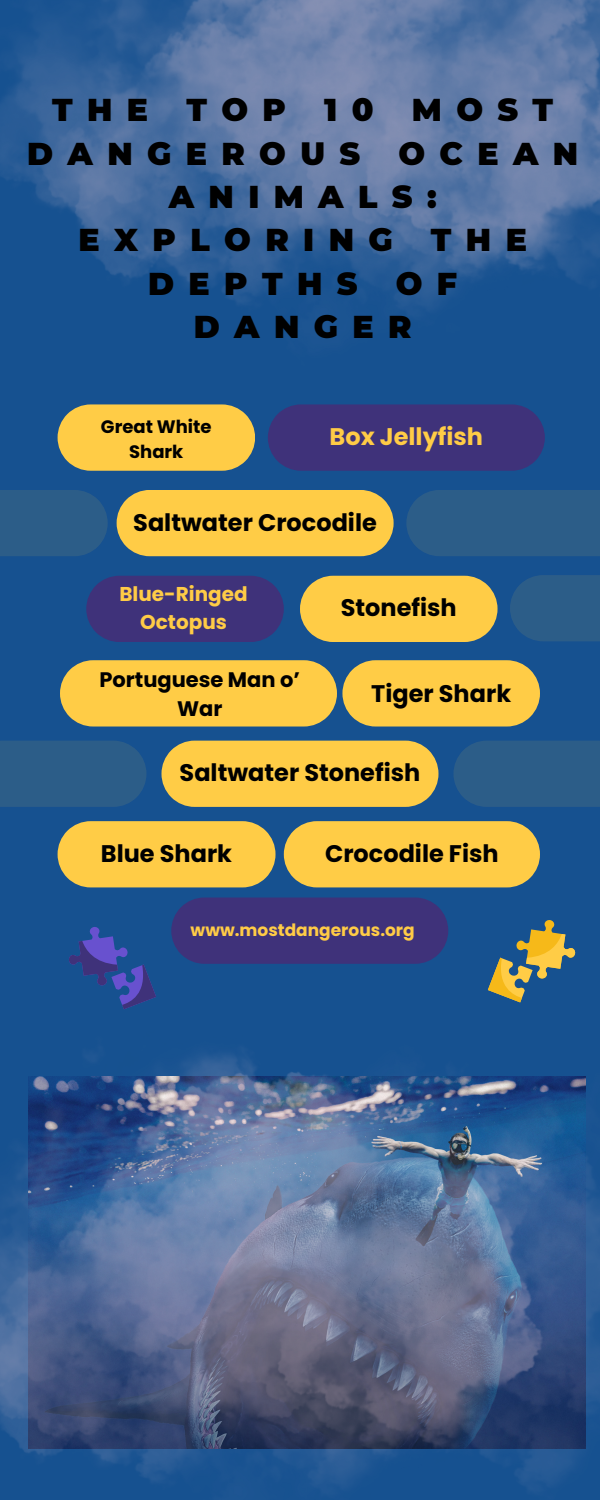
<style>
.page{position:relative;width:600px;height:1500px;background:#165190}
.page>*{position:absolute;margin:0;border:0;box-sizing:border-box;transform-origin:0 0}
.t1{font:900 31.5px/43.4px "Montserrat";letter-spacing:.455em;color:#000;text-align:center}
.t2{font:700 24px "Poppins";color:#000}
.t3{font:700 24px "Poppins";color:#ffcc46}
.t4{font:700 21px/29.2px "Poppins";color:#000;text-align:center}
.t5{font:700 20px/27.8px "Poppins";color:#ffcc46;text-align:center}
.t6{font:700 18px/24.8px "Poppins";color:#000;text-align:center}
.t7{font:700 17px "Poppins";color:#ffcc46}
</style>
<div class="page">
<svg style="left:58px;top:404px;width:197px;height:67px;background:#ecc24b"></svg>
<svg style="left:268px;top:404px;width:277px;height:67px;background:#3c337b"></svg>
<div style="left:117px;top:490px;width:277px;height:66px;background:#ffcc46"></div>
<svg style="left:86px;top:576px;width:198px;height:66px;background:#3b347b"></svg>
<svg style="left:161px;top:741px;width:278px;height:66px;background:#f2c54a"></svg>
<svg style="left:300px;top:576px;width:198px;height:66px;background:#edc24b"></svg>
<svg style="left:60px;top:660px;width:480px;height:67px;background:#ebc14c"></svg>
<svg style="left:58px;top:821px;width:218px;height:66px;background:#efc34a"></svg>
<svg style="left:284px;top:821px;width:256px;height:66px;background:#f1c44a"></svg>
<div style="left:171px;top:898px;width:277px;height:66px;background:#3f327a"></div>
<div style="left:406px;top:490px;width:194px;height:66px;background:#2c5d88"></div>
<svg style="left:510px;top:575px;width:90px;height:66px;background:#2a5c88"></svg>
<div style="left:453px;top:741px;width:147px;height:66px;background:#2c5d88"></div>
<div style="left:0;top:741px;width:146px;height:66px;background:#2c5d88"></div>
<div style="left:0;top:490px;width:108px;height:66px;background:#2c5d88"></div>
<img style="left:0;top:0;width:600px;height:309px">
<svg style="left:69px;top:927px;width:87px;height:82px"></svg>
<svg style="left:488px;top:920px;width:87px;height:82px"></svg>
<img style="left:0;top:1054px;width:600px;height:437px">
<h1 class="t1" style="left:27px;top:88px;width:553px">THE TOP 10 MOST<br>DANGEROUS OCEAN<br>ANIMALS:<br>EXPLORING THE<br>DEPTHS OF<br>DANGER</h1>
<p class="t6" style="left:101px;top:415px;width:112px">Great White<br>Shark</p>
<h2 class="t3" style="left:330px;top:420px;width:155px">Box Jellyfish</h2>
<h2 class="t2" style="left:133px;top:505px;width:245px">Saltwater Crocodile</h2>
<h3 class="t5" style="left:119px;top:581px;width:130px">Blue-Ringed<br>Octopus</h3>
<h3 class="t2" style="left:341px;top:591px;width:117px">Stonefish</h3>
<h2 class="t4" style="left:99px;top:665px;width:202px">Portuguese Man o’<br>War</h2>
<h2 class="t2" style="left:371px;top:677px;width:141px">Tiger Shark</h2>
<h2 class="t2" style="left:180px;top:756px;width:242px">Saltwater Stonefish</h2>
<h2 class="t2" style="left:101px;top:837px;width:133px">Blue Shark</h2>
<h2 class="t2" style="left:325px;top:837px;width:175px">Crocodile Fish</h2>
<p class="t7" style="left:191px;top:918px;width:226px">www.mostdangerous.org</p>
</div>
